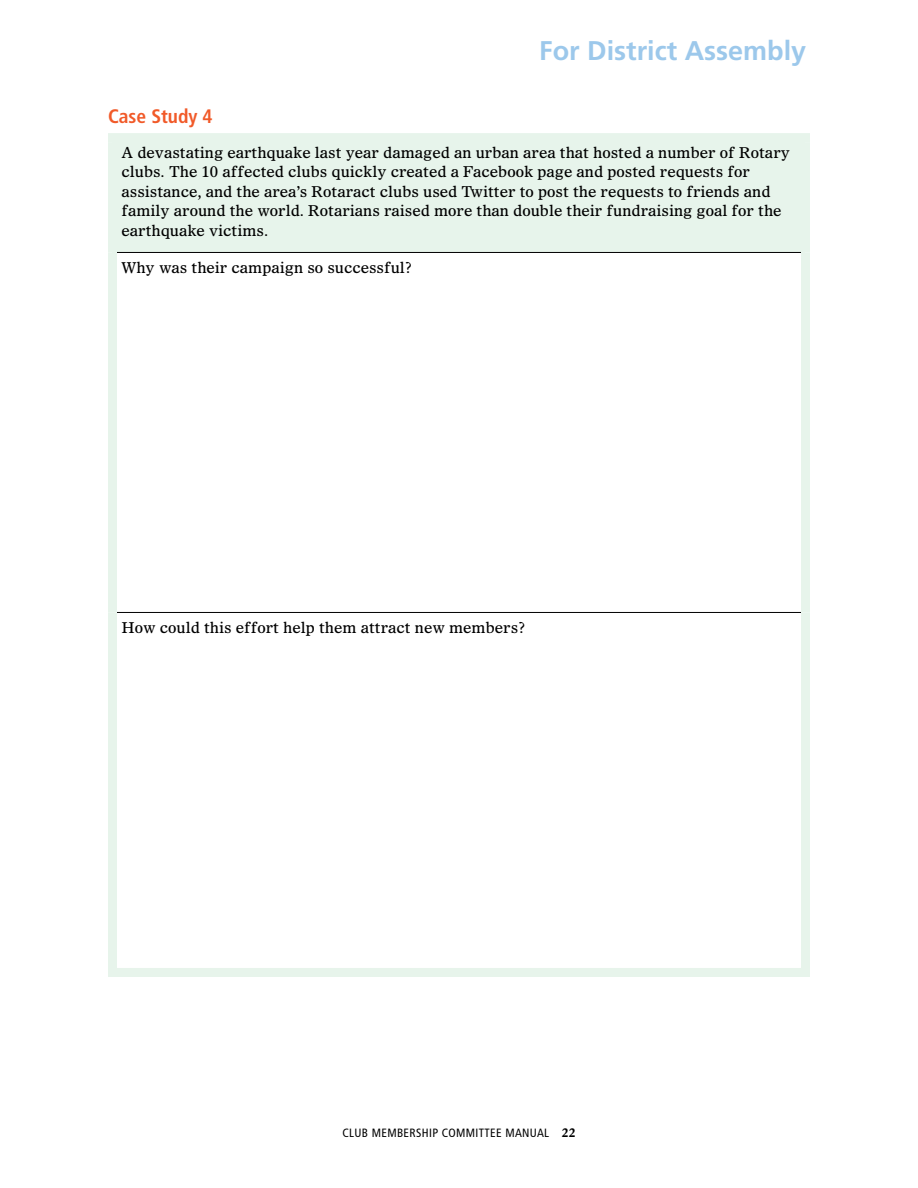
<style>
.page{position:relative;width:918px;height:1188px;background:#fff}
.page>*{position:absolute;margin:0;border:0;box-sizing:border-box;transform-origin:0 0}
.t1{font:700 27px "Frutiger LT Std";color:#9cc8eb}
.t2{font:700 condensed 19.5px "Frutiger LT Std";color:#f15a29}
.t3{font:15px/19.5px "Olympian LT Std";color:#000}
.t4{font:condensed 12px "Frutiger LT Std";letter-spacing:.03em;color:#000}
.s1{font-family:"Olympian LT Std";font-weight:700;font-stretch:normal}
</style>
<div class="page">
<div style="left:112px;top:138px;width:694px;height:114px;background:#e7f4eb"></div>
<div style="left:108px;top:133px;width:702px;height:9px;background:#e7f4eb"></div>
<div style="left:108px;top:142px;width:9px;height:110px;background:#e7f4eb"></div>
<div style="left:801px;top:142px;width:9px;height:110px;background:#e7f4eb"></div>
<div style="left:108px;top:252px;width:9px;height:360px;background:#e7f4eb"></div>
<div style="left:801px;top:252px;width:9px;height:360px;background:#e7f4eb"></div>
<div style="left:108px;top:612px;width:9px;height:356px;background:#e7f4eb"></div>
<div style="left:801px;top:612px;width:9px;height:356px;background:#e7f4eb"></div>
<div style="left:108px;top:968px;width:702px;height:9px;background:#e7f4eb"></div>
<hr style="left:117px;top:612px;width:684px;height:1px;background:#000">
<hr style="left:117px;top:252px;width:684px;height:1px;background:#000">
<h1 class="t1" style="left:539px;top:34px;width:269px">For District Assembly</h1>
<h2 class="t2" style="left:108px;top:104px;width:106px">Case Study 4</h2>
<p class="t3" style="left:122px;top:142px;width:670px">A devastating earthquake last year damaged an urban area that hosted a number of Rotary clubs. The 10 affected clubs quickly created a Facebook page and posted requests for assistance, and the area’s Rotaract clubs used Twitter to post the requests to friends and family around the world. Rotarians raised more than double their fundraising goal for the earthquake victims.</p>
<p class="t3" style="left:122px;top:257px;width:292px">Why was their campaign so successful?</p>
<p class="t3" style="left:122px;top:617px;width:406px">How could this effort help them attract new members?</p>
<p class="t4" style="left:342px;top:1126px;width:235px">CLUB MEMBERSHIP COMMITTEE MANUAL <span class="s1">22</span></p>
</div>
